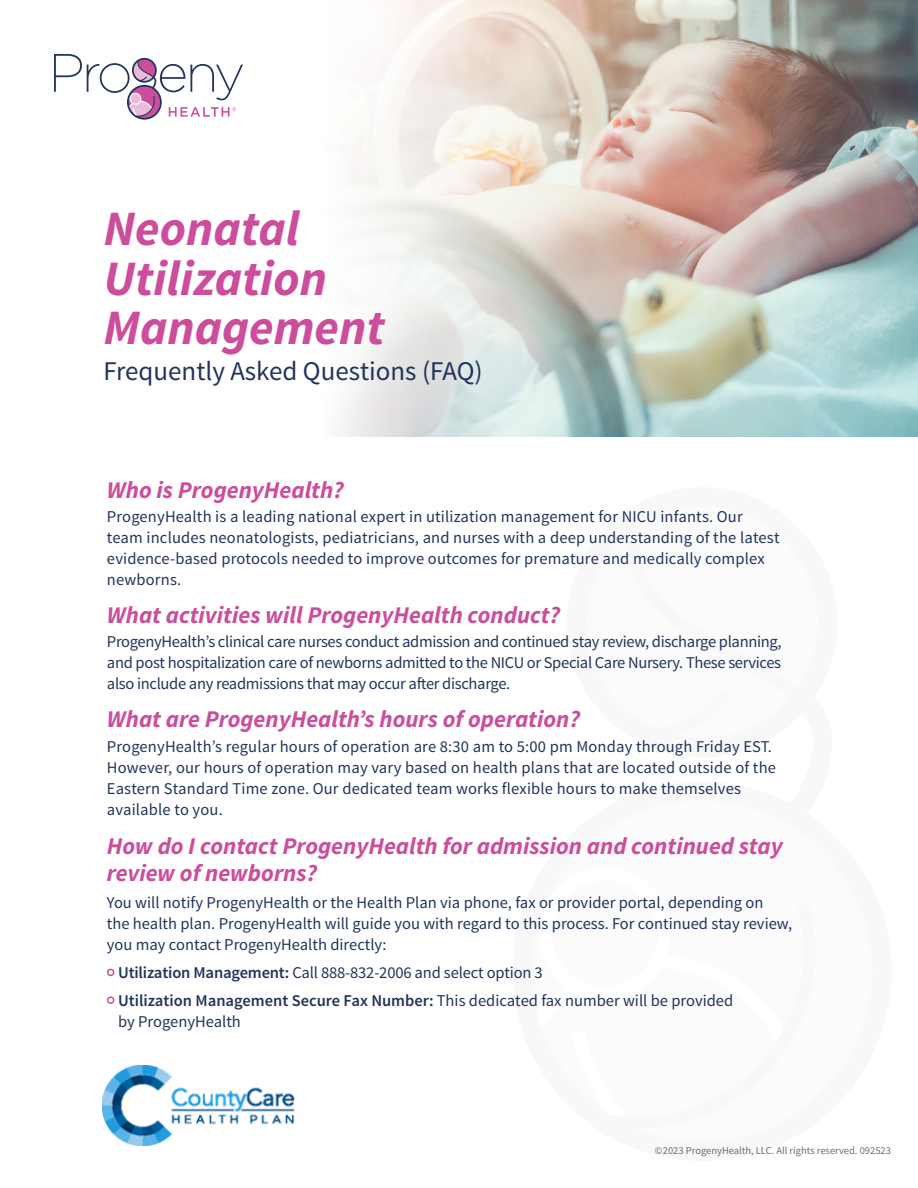
<style>
.page{position:relative;width:918px;height:1188px;background:#fff}
.page>*{position:absolute;margin:0;border:0;box-sizing:border-box;transform-origin:0 0}
.t1{font:italic 700 49.5px/49.5px "Source Sans Pro";color:#cb4d9c}
.t2{font:27px "Source Sans Pro";color:#22345d}
.Paragraph_Style_2{font:italic 700 24px/27px "Source Sans Pro";color:#cb4d9c}
.t3{font:16.5px/21px "Source Sans Pro";letter-spacing:.01em;color:#22345d}
.t4{font:16.5px "Source Sans Pro";letter-spacing:-.01em;color:#22345d}
.t5{font:10.5px "Source Sans Pro";color:#6c6d70}
.s1{font-weight:600}
</style>
<div class="page">
<img style="left:589px;top:0;width:329px;height:436px">
<svg style="left:343px;top:0;width:246px;height:437px"></svg>
<div style="left:107px;top:969px;width:7px;height:7px;border:2px solid #cb4d9c;border-radius:50%"></div>
<div style="left:107px;top:996px;width:7px;height:8px;border:2px solid #cb4d9c;border-radius:50%"></div>
<svg style="left:54px;top:54px;width:189px;height:66px"></svg>
<img style="left:103px;top:1065px;width:192px;height:81px">
<p class="t1" style="left:104px;top:204px;width:283px">Neonatal<br>Utilization<br>Management</p>
<p class="t2" style="left:104px;top:354px;width:381px">Frequently Asked Questions (FAQ)</p>
<p class="Paragraph_Style_2" style="left:107px;top:476px;width:238px">Who is ProgenyHealth?</p>
<p class="t3" style="left:107px;top:507px;width:674px">ProgenyHealth is a leading national expert in utilization management for NICU infants. Our team includes neonatologists, pediatricians, and nurses with a deep understanding of the latest evidence-based protocols needed to improve outcomes for premature and medically complex newborns.</p>
<p class="Paragraph_Style_2" style="left:107px;top:601px;width:455px">What activities will ProgenyHealth conduct?</p>
<p class="t3" style="left:107px;top:632px;width:676px;text-align:justify">ProgenyHealth’s clinical care nurses conduct admission and continued stay review, discharge planning, and post hospitalization care of newborns admitted to the NICU or Special Care Nursery. These services also include any readmissions that may occur after discharge.</p>
<p class="Paragraph_Style_2" style="left:107px;top:705px;width:475px">What are ProgenyHealth’s hours of operation?</p>
<p class="t3" style="left:107px;top:736px;width:671px">ProgenyHealth’s regular hours of operation are 8:30 am to 5:00 pm Monday through Friday EST.<br>However, our hours of operation may vary based on health plans that are located outside of the Eastern Standard Time zone. Our dedicated team works flexible hours to make themselves available to you.</p>
<p class="Paragraph_Style_2" style="left:107px;top:832px;width:677px">How do I contact ProgenyHealth for admission and continued stay review of newborns?</p>
<p class="t3" style="left:107px;top:893px;width:687px">You will notify ProgenyHealth or the Health Plan via phone, fax or provider portal, depending on<br>the health plan. ProgenyHealth will guide you with regard to this process. For continued stay review, you may contact ProgenyHealth directly:</p>
<p class="t4" style="left:118px;top:962px;width:426px"><span class="s1">Utilization Management:</span> Call 888-832-2006 and select option 3</p>
<p class="t3" style="left:118px;top:990px;width:617px"><span class="s1">Utilization Management Secure Fax Number:</span> This dedicated fax number will be provided by ProgenyHealth</p>
<p class="t5" style="left:655px;top:1144px;width:238px">©2023 ProgenyHealth, LLC. All rights reserved. 092523</p>
</div>
